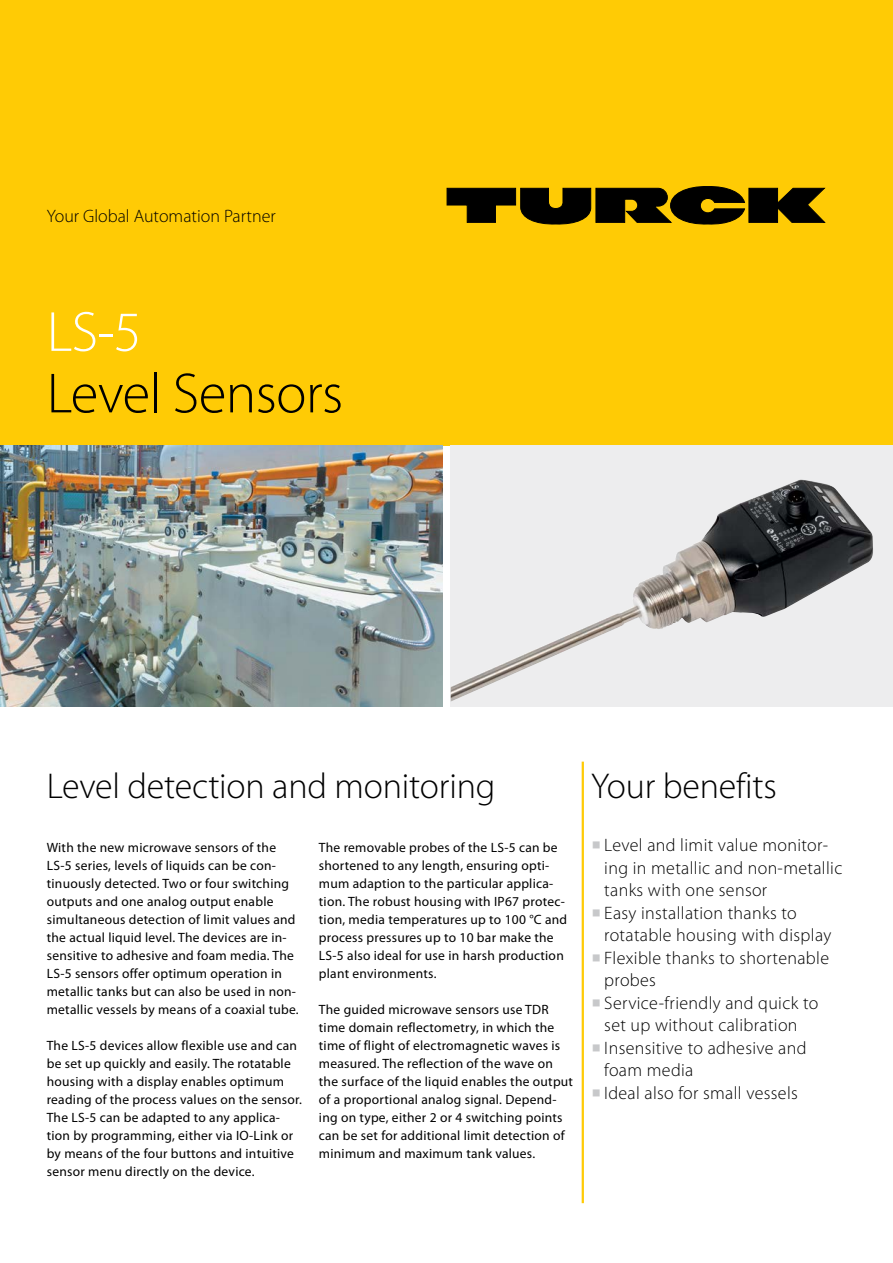
<style>
.page{position:relative;width:893px;height:1263px;background:#fff}
.page>*{position:absolute;margin:0;border:0;box-sizing:border-box;transform-origin:0 0}
.t1{font:300 57px "Myriad Pro";letter-spacing:-.01em;color:#000}
.t2{font:300 57px "Myriad Pro";color:#fff}
.t3{font:300 36px "Myriad Pro";letter-spacing:-.005em;color:#000}
.t4{font:300 18px/22.5px "Myriad Pro";letter-spacing:.02em;color:#000}
.t5{font:300 18px "Myriad Pro";color:#000}
.t6{font:13.5px/18px "Myriad Pro";letter-spacing:.02em;color:#000}
.s1{font-family:"Minion Pro";font-weight:700;font-size:24px;color:#c7c8ca}
</style>
<div class="page">
<hr style="left:582px;top:762px;width:2px;height:441px;background:#ffcb05">
<div style="left:0;top:0;width:893px;height:446px;background:#ffcb05"></div>
<svg style="left:447px;top:186px;width:378px;height:38px"></svg>
<img style="left:0;top:446px;width:442px;height:261px">
<div style="left:451px;top:446px;width:442px;height:261px;background:#ededee"></div>
<img style="left:451px;top:479px;width:422px;height:222px">
<h3 class="t5" style="left:47px;top:206px;width:230px">Your Global Automation Partner</h3>
<h1 class="t2" style="left:47px;top:298px;width:96px">LS-5</h1>
<h1 class="t1" style="left:47px;top:359px;width:298px">Level Sensors</h1>
<h2 class="t3" style="left:47px;top:764px;width:450px">Level detection and monitoring</h2>
<p class="t6" style="left:319px;top:838px;width:250px">The removable probes of the LS-5 can be shortened to any length, ensuring opti&shy;mum adaption to the particular applica&shy;tion. The robust housing with IP67 protec&shy;tion, media temperatures up to 100 °C and process pressures up to 10 bar make the LS-5 also ideal for use in harsh production plant environments.</p>
<p class="t6" style="left:319px;top:1000px;width:256px">The guided microwave sensors use TDR time domain reflectometry, in which the time of flight of electromagnetic waves is measured. The reflection of the wave on the surface of the liquid enables the output of a proportional analog signal. Depend&shy;ing on type, either 2 or 4 switching points can be set for additional limit detection of minimum and maximum tank values.</p>
<p class="t6" style="left:47px;top:838px;width:253px">With the new microwave sensors of the LS-5 series, levels of liquids can be con&shy;tinuously detected. Two or four switching outputs and one analog output enable simultaneous detection of limit values and the actual liquid level. The devices are in&shy;sensitive to adhesive and foam media. The LS-5 sensors offer optimum operation in metallic tanks but can also be used in non&shy;metallic vessels by means of a coaxial tube.</p>
<p class="t6" style="left:47px;top:1036px;width:257px">The LS-5 devices allow flexible use and can be set up quickly and easily. The rotatable housing with a display enables optimum reading of the process values on the sensor.<br>The LS-5 can be adapted to any applica&shy;tion by programming, either via IO-Link or by means of the four buttons and intuitive sensor menu directly on the device.</p>
<h2 class="t3" style="left:591px;top:764px;width:187px">Your benefits</h2>
<h3 class="t4" style="left:604px;top:834px;width:240px;text-indent:-13px"><span class="s1">■</span> Level and limit value monitor&shy;ing in metallic and non-metallic tanks with one sensor</h3>
<h3 class="t4" style="left:604px;top:901px;width:229px;text-indent:-13px"><span class="s1">■</span> Easy installation thanks to rotatable housing with display</h3>
<h3 class="t4" style="left:604px;top:946px;width:226px;text-indent:-13px"><span class="s1">■</span> Flexible thanks to shortenable probes</h3>
<h3 class="t4" style="left:591px;top:991px;width:228px;text-align:center"><span class="s1">■</span> Service-friendly and quick to set up without calibration</h3>
<h3 class="t4" style="left:604px;top:1036px;width:204px;text-indent:-13px"><span class="s1">■</span> Insensitive to adhesive and foam media</h3>
<h3 class="t4" style="left:591px;top:1081px;width:208px"><span class="s1">■</span> Ideal also for small vessels</h3>
</div>
